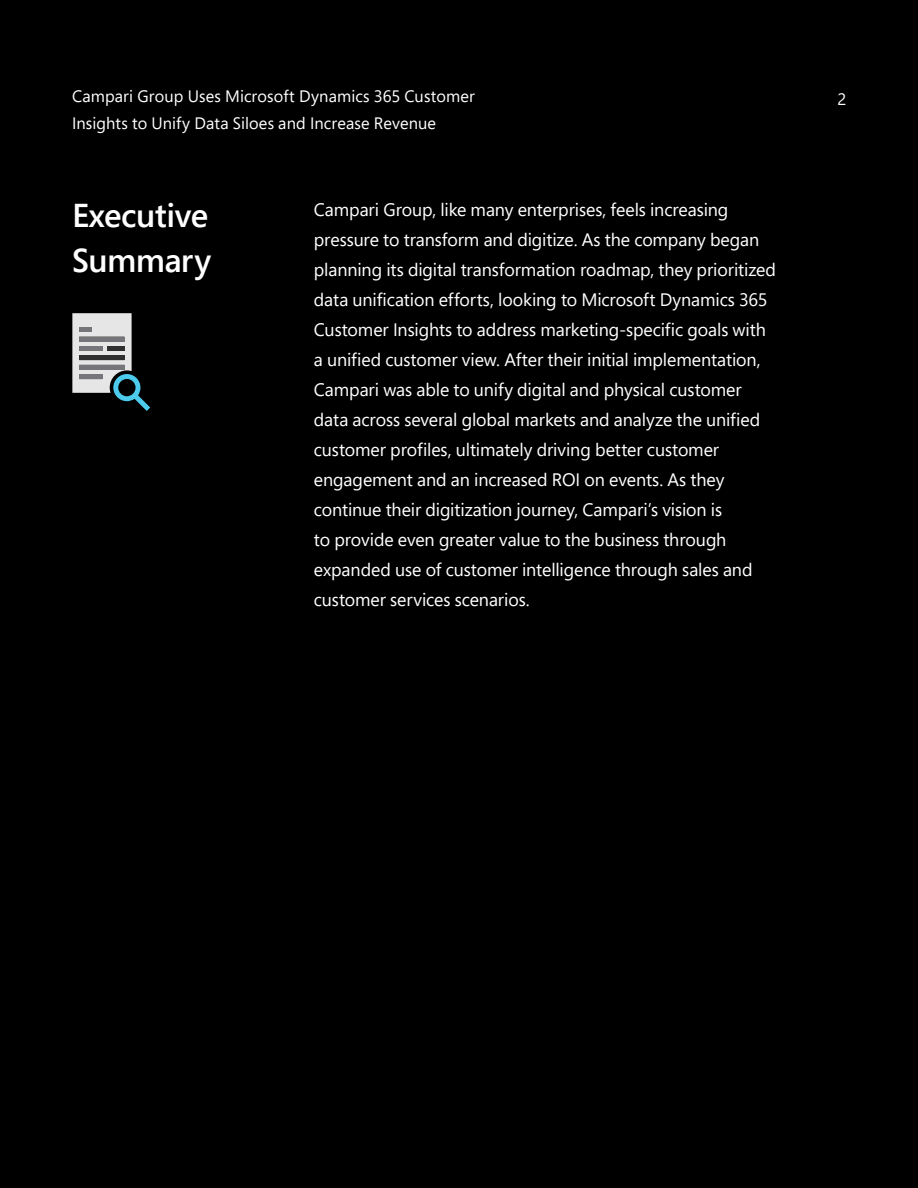
<style>
.page{position:relative;width:918px;height:1188px;background:#000}
.page>*{position:absolute;margin:0;border:0;box-sizing:border-box;transform-origin:0 0}
.H2_Title_22_30{font:600 33px/45px "Segoe Pro";letter-spacing:-.015em;color:#fff}
.P_12_20{font:18px/30px "Segoe Pro";letter-spacing:-.005em;color:#fff}
.t1{font:16.5px/27px "Segoe Pro";letter-spacing:.01em;color:#fff}
</style>
<div class="page">
<svg style="left:72px;top:313px;width:78px;height:98px"></svg>
<p class="t1" style="left:72px;top:83px;width:404px">Campari Group Uses Microsoft Dynamics 365 Customer<br>Insights to Unify Data Siloes and Increase Revenue</p>
<p class="t1" style="left:838px;top:86px;width:10px">2</p>
<p class="H2_Title_22_30" style="left:72px;top:192px;width:141px">Executive<br>Summary</p>
<p class="P_12_20" style="left:314px;top:194px;width:464px">Campari Group, like many enterprises, feels increasing pressure to transform and digitize. As the company began planning its digital transformation roadmap, they prioritized data unification efforts, looking to Microsoft Dynamics 365<br>Customer Insights to address marketing-specific goals with a unified customer view. After their initial implementation, Campari was able to unify digital and physical customer data across several global markets and analyze the unified customer profiles, ultimately driving better customer engagement and an increased ROI on events. As they continue their digitization journey, Campari’s vision is<br>to provide even greater value to the business through expanded use of customer intelligence through sales and customer services scenarios.</p>
</div>
